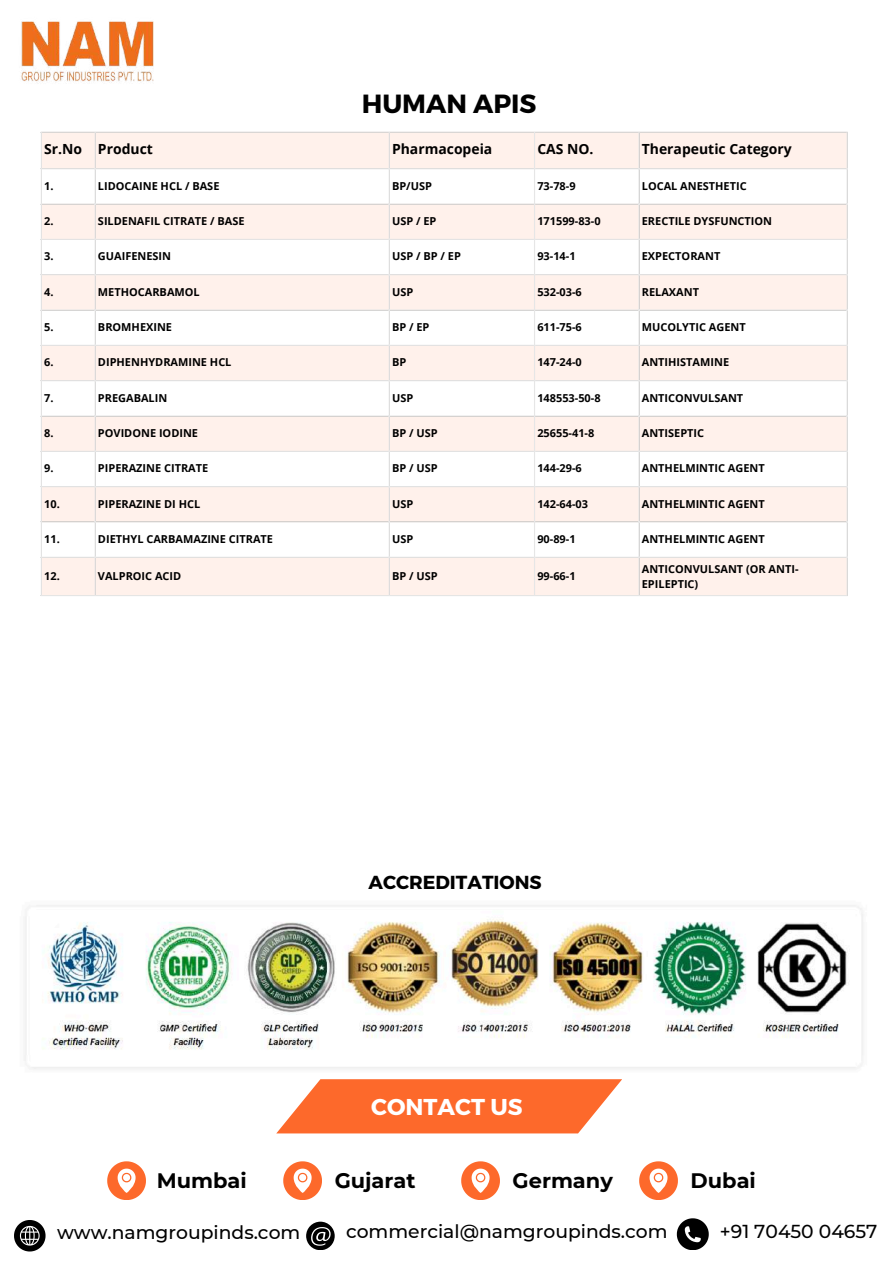
<style>
.page{position:relative;width:894px;height:1264px;background:#fff}
.page>*{position:absolute;margin:0;border:0;box-sizing:border-box;transform-origin:0 0}
.t1{font:700 26.25px "Montserrat";color:#000}
.t2{font:700 22.95px "Montserrat";color:#fff}
.t3{font:700 21px "Montserrat";color:#000}
.t4{font:700 18.9px "Montserrat";color:#000}
.t5{font:500 18.75px "Montserrat";color:#000}
.t6{font:700 13.95px "Open Sans";color:#000}
.t7{font:700 10.95px/14.5px "Open Sans";color:#000}
</style>
<div class="page">
<img style="left:21px;top:21px;width:133px;height:61px">
<svg style="left:276px;top:1079px;width:346px;height:54px;background:#fd7c46"></svg>
<svg style="left:14px;top:1220px;width:32px;height:31px"></svg>
<svg style="left:306px;top:1221px;width:28px;height:28px"></svg>
<svg style="left:676px;top:1218px;width:32px;height:31px"></svg>
<svg style="left:283px;top:1161px;width:38px;height:38px"></svg>
<svg style="left:461px;top:1161px;width:38px;height:38px"></svg>
<svg style="left:639px;top:1161px;width:38px;height:38px"></svg>
<svg style="left:107px;top:1161px;width:38px;height:38px"></svg>
<img style="left:24px;top:905px;width:839px;height:164px">
<svg style="left:42px;top:133px;width:804px;height:462px;fill:#fff1eb"></svg>
<svg style="left:42px;top:381px;width:804px;height:105px"></svg>
<hr style="left:41px;top:133px;width:1px;height:462px;background:#e6e6e6">
<hr style="left:95px;top:133px;width:1px;height:462px;background:#e6e6e6">
<hr style="left:388px;top:133px;width:1px;height:462px;background:#e6e6e6">
<hr style="left:534px;top:133px;width:1px;height:462px;background:#e6e6e6">
<hr style="left:638px;top:133px;width:1px;height:462px;background:#e6e6e6">
<hr style="left:846px;top:133px;width:1px;height:462px;background:#e6e6e6">
<hr style="left:41px;top:131px;width:806px;height:2px;background:#e6e6e6">
<hr style="left:41px;top:168px;width:806px;height:1px;background:#e6e6e6">
<hr style="left:41px;top:203px;width:806px;height:2px;background:#e6e6e6">
<hr style="left:41px;top:239px;width:806px;height:1px;background:#e6e6e6">
<hr style="left:41px;top:274px;width:806px;height:1px;background:#e6e6e6">
<hr style="left:41px;top:309px;width:806px;height:1px;background:#e6e6e6">
<hr style="left:41px;top:345px;width:806px;height:1px;background:#e6e6e6">
<hr style="left:41px;top:380px;width:806px;height:1px;background:#e6e6e6">
<hr style="left:41px;top:415px;width:806px;height:1px;background:#e6e6e6">
<hr style="left:41px;top:451px;width:806px;height:1px;background:#e6e6e6">
<hr style="left:41px;top:486px;width:806px;height:1px;background:#e6e6e6">
<hr style="left:41px;top:521px;width:806px;height:1px;background:#e6e6e6">
<hr style="left:41px;top:556px;width:806px;height:2px;background:#e6e6e6">
<hr style="left:41px;top:595px;width:806px;height:1px;background:#e6e6e6">
<h1 class="t1" style="left:361px;top:87px;width:176px">HUMAN APIS</h1>
<p class="t6" style="left:44px;top:139px;width:110px">Sr.No Product</p>
<p class="t6" style="left:392px;top:139px;width:102px">Pharmacopeia</p>
<p class="t6" style="left:537px;top:139px;width:58px">CAS NO.</p>
<p class="t6" style="left:641px;top:139px;width:151px">Therapeutic Category</p>
<p class="t7" style="left:44px;top:178px;width:11px">1.</p>
<p class="t7" style="left:98px;top:178px;width:123px">LIDOCAINE HCL / BASE</p>
<p class="t7" style="left:392px;top:178px;width:41px">BP/USP</p>
<p class="t7" style="left:537px;top:178px;width:40px">73-78-9</p>
<p class="t7" style="left:641px;top:178px;width:106px">LOCAL ANESTHETIC</p>
<p class="t7" style="left:44px;top:213px;width:11px">2.</p>
<p class="t7" style="left:98px;top:213px;width:148px">SILDENAFIL CITRATE / BASE</p>
<p class="t7" style="left:392px;top:213px;width:46px">USP / EP</p>
<p class="t7" style="left:537px;top:213px;width:65px">171599-83-0</p>
<p class="t7" style="left:641px;top:213px;width:132px">ERECTILE DYSFUNCTION</p>
<p class="t7" style="left:44px;top:249px;width:11px">3.</p>
<p class="t7" style="left:98px;top:249px;width:75px">GUAIFENESIN</p>
<p class="t7" style="left:392px;top:249px;width:70px">USP / BP / EP</p>
<p class="t7" style="left:537px;top:249px;width:40px">93-14-1</p>
<p class="t7" style="left:641px;top:249px;width:80px">EXPECTORANT</p>
<p class="t7" style="left:44px;top:284px;width:11px">4.</p>
<p class="t7" style="left:98px;top:284px;width:103px">METHOCARBAMOL</p>
<p class="t7" style="left:392px;top:284px;width:23px">USP</p>
<p class="t7" style="left:537px;top:284px;width:46px">532-03-6</p>
<p class="t7" style="left:641px;top:284px;width:59px">RELAXANT</p>
<p class="t7" style="left:44px;top:319px;width:11px">5.</p>
<p class="t7" style="left:98px;top:319px;width:76px">BROMHEXINE</p>
<p class="t7" style="left:392px;top:319px;width:39px">BP / EP</p>
<p class="t7" style="left:537px;top:319px;width:46px">611-75-6</p>
<p class="t7" style="left:641px;top:319px;width:105px">MUCOLYTIC AGENT</p>
<p class="t7" style="left:44px;top:355px;width:11px">6.</p>
<p class="t7" style="left:98px;top:355px;width:135px">DIPHENHYDRAMINE HCL</p>
<p class="t7" style="left:392px;top:355px;width:16px">BP</p>
<p class="t7" style="left:537px;top:355px;width:46px">147-24-0</p>
<p class="t7" style="left:641px;top:355px;width:89px">ANTIHISTAMINE</p>
<p class="t7" style="left:44px;top:390px;width:11px">7.</p>
<p class="t7" style="left:98px;top:390px;width:71px">PREGABALIN</p>
<p class="t7" style="left:392px;top:390px;width:23px">USP</p>
<p class="t7" style="left:537px;top:390px;width:65px">148553-50-8</p>
<p class="t7" style="left:641px;top:390px;width:103px">ANTICONVULSANT</p>
<p class="t7" style="left:44px;top:425px;width:11px">8.</p>
<p class="t7" style="left:98px;top:425px;width:102px">POVIDONE IODINE</p>
<p class="t7" style="left:392px;top:425px;width:47px">BP / USP</p>
<p class="t7" style="left:537px;top:425px;width:58px">25655-41-8</p>
<p class="t7" style="left:641px;top:425px;width:64px">ANTISEPTIC</p>
<p class="t7" style="left:44px;top:461px;width:11px">9.</p>
<p class="t7" style="left:98px;top:461px;width:112px">PIPERAZINE CITRATE</p>
<p class="t7" style="left:392px;top:461px;width:47px">BP / USP</p>
<p class="t7" style="left:537px;top:461px;width:46px">144-29-6</p>
<p class="t7" style="left:641px;top:461px;width:124px">ANTHELMINTIC AGENT</p>
<p class="t7" style="left:44px;top:496px;width:17px">10.</p>
<p class="t7" style="left:98px;top:496px;width:104px">PIPERAZINE DI HCL</p>
<p class="t7" style="left:392px;top:496px;width:23px">USP</p>
<p class="t7" style="left:537px;top:496px;width:52px">142-64-03</p>
<p class="t7" style="left:641px;top:496px;width:124px">ANTHELMINTIC AGENT</p>
<p class="t7" style="left:44px;top:531px;width:17px">11.</p>
<p class="t7" style="left:98px;top:531px;width:176px">DIETHYL CARBAMAZINE CITRATE</p>
<p class="t7" style="left:392px;top:531px;width:23px">USP</p>
<p class="t7" style="left:537px;top:531px;width:40px">90-89-1</p>
<p class="t7" style="left:641px;top:531px;width:124px">ANTHELMINTIC AGENT</p>
<p class="t7" style="left:44px;top:568px;width:17px">12.</p>
<p class="t7" style="left:98px;top:568px;width:85px">VALPROIC ACID</p>
<p class="t7" style="left:392px;top:568px;width:47px">BP / USP</p>
<p class="t7" style="left:537px;top:568px;width:40px">99-66-1</p>
<p class="t7" style="left:641px;top:561px;width:158px">ANTICONVULSANT (OR ANTI-<br>EPILEPTIC)</p>
<h3 class="t4" style="left:368px;top:870px;width:175px">ACCREDITATIONS</h3>
<h2 class="t2" style="left:371px;top:1092px;width:153px">CONTACT US</h2>
<h3 class="t3" style="left:157px;top:1167px;width:91px">Mumbai</h3>
<h3 class="t3" style="left:334px;top:1167px;width:82px">Gujarat</h3>
<h3 class="t3" style="left:512px;top:1167px;width:102px">Germany</h3>
<h3 class="t3" style="left:690px;top:1167px;width:67px">Dubai</h3>
<h3 class="t5" style="left:57px;top:1221px;width:245px">www.namgroupinds.com</h3>
<h3 class="t5" style="left:346px;top:1219px;width:323px">commercial@namgroupinds.com</h3>
<h3 class="t5" style="left:719px;top:1219px;width:159px">+91 70450 04657</h3>
</div>
